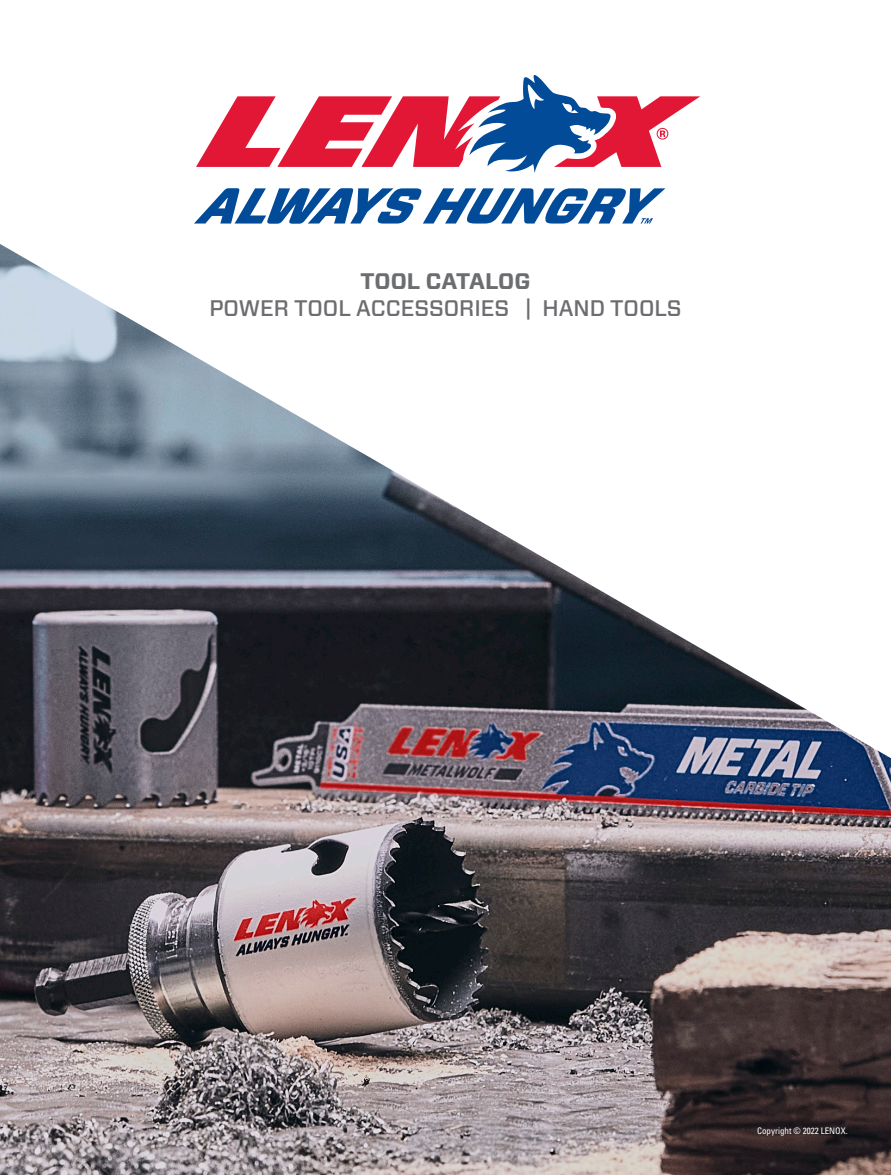
<style>
.page{position:relative;width:891px;height:1175px;background:#fff}
.page>*{position:absolute;margin:0;border:0;box-sizing:border-box;transform-origin:0 0}
.t1{font:500 22.5px "Forza";color:#6c6d70}
.t2{font:700 22.5px "Forza";color:#6c6d70}
.t3{font:condensed 9px "Univers LT Std";color:#fff}
</style>
<div class="page">
<img style="left:0;top:244px;width:891px;height:930px">
<div style="left:139px;top:34px;width:613px;height:244px;background:#fff"></div>
<svg style="left:194px;top:188px;width:471px;height:36px"></svg>
<svg style="left:196px;top:75px;width:504px;height:98px"></svg>
<p class="t2" style="left:361px;top:266px;width:171px">TOOL CATALOG</p>
<p class="t1" style="left:209px;top:293px;width:474px">POWER TOOL ACCESSORIES | HAND TOOLS</p>
<p class="t3" style="left:757px;top:1125px;width:92px">Copyright © 2022 LENOX.</p>
</div>
